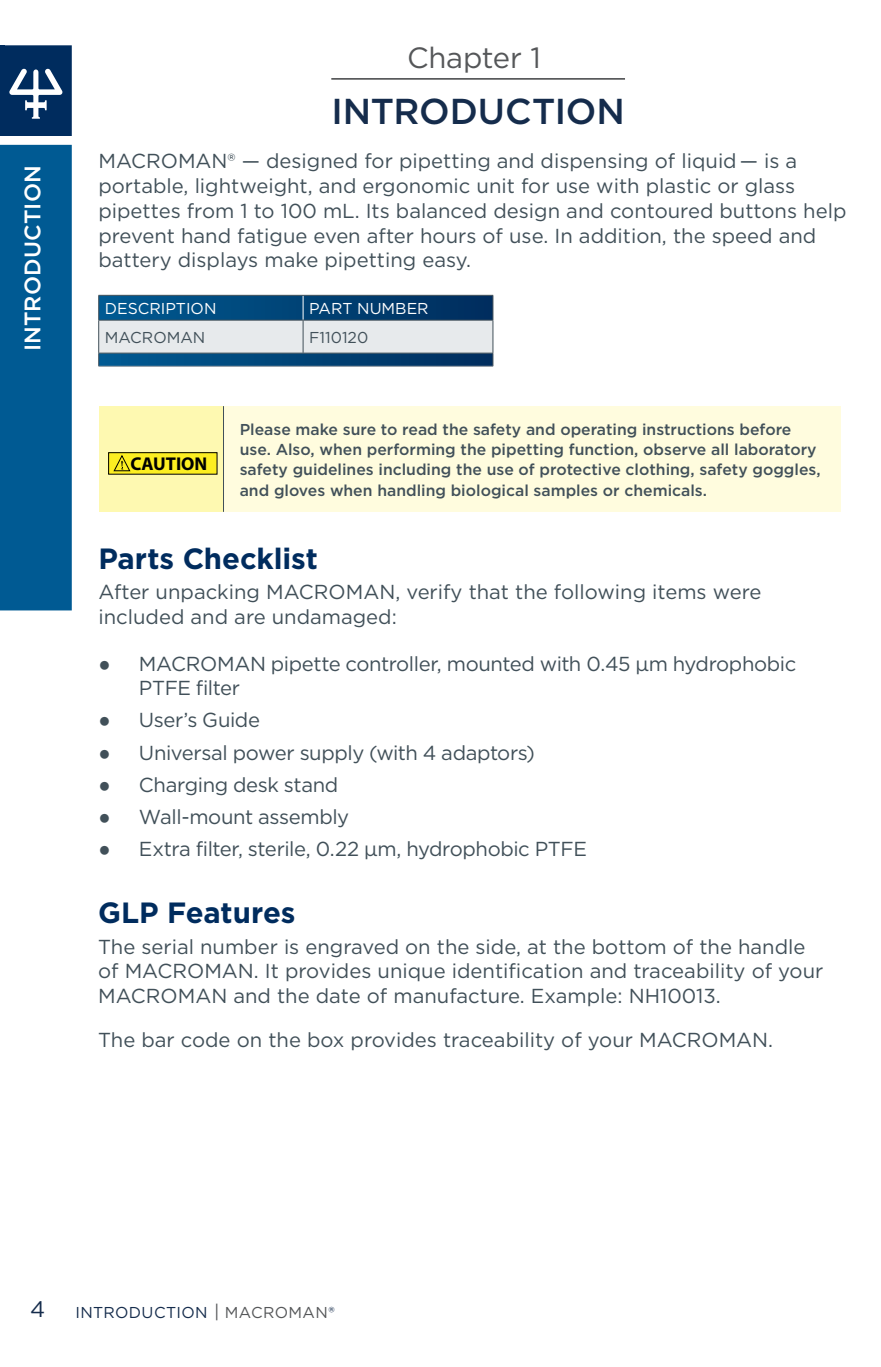
<style>
.page{position:relative;width:881px;height:1367px;background:#fff}
.page>*{position:absolute;margin:0;border:0;box-sizing:border-box;transform-origin:0 0}
.Chapter_Title{font:500 36px "Gotham";letter-spacing:-.005em;color:#152c4c}
.Body_Text{font:700 29.25px "Gotham";letter-spacing:-.005em;color:#002c5e}
.t1{font:29.25px "Gotham";letter-spacing:-.01em;color:#555759}
.Blue_Tab_Left{font:500 22.5px "Gotham";letter-spacing:.01em;color:#fff}
.t2{font:22.5px "Gotham";color:#152c4c}
.t3{font:20.25px/24.8px "Gotham";color:#415059}
.t4{font:20.25px/24.3px "Gotham";letter-spacing:-.02em;color:#415059}
.t5{font:700 18.45px "Myriad Pro";color:#000}
.Warning{font:500 15.75px/20.2px "Gotham";color:#415059}
.t6{font:15.75px "Gotham";letter-spacing:.02em;color:#152c4c}
.t7{font:15.75px "Gotham";color:#fff}
.t8{font:15.75px "Gotham";color:#415059}
.s1{font-family:"Times New Roman"}
.s2{font-size:18px;color:#555759}
.s3{color:#555759}
</style>
<div class="page">
<svg style="left:0;top:45px;width:72px;height:91px;background:#234974"></svg>
<div style="left:0;top:145px;width:72px;height:465px;background:#005a93"></div>
<hr style="left:331px;top:78px;width:294px;height:2px;background:#555759">
<svg style="left:98px;top:295px;width:396px;height:71px;background:#6b8faa"></svg>
<hr style="left:98px;top:320px;width:1px;height:33px;background:#415059">
<hr style="left:493px;top:320px;width:1px;height:33px;background:#415059">
<hr style="left:98px;top:366px;width:205px;height:1px;background:#8e969e">
<hr style="left:303px;top:366px;width:190px;height:1px;background:#8e969e">
<div style="left:99px;top:406px;width:124px;height:106px;background:#fef9b1"></div>
<div style="left:223px;top:406px;width:618px;height:106px;background:#fffcde"></div>
<hr style="left:223px;top:406px;width:1px;height:106px;background:#415059">
<div style="left:109px;top:453px;width:108px;height:21px;background:#fcee21"></div>
<div style="left:108px;top:452px;width:109px;height:23px;border:1px solid #000"></div>
<svg style="left:114px;top:455px;width:16px;height:16px"></svg>
<p class="Blue_Tab_Left" style="left:18px;top:351px;width:188px;rotate:-90deg">INTRODUCTION</p>
<p class="t1" style="left:407px;top:39px;width:135px">Chapter 1</p>
<p class="Chapter_Title" style="left:331px;top:88px;width:295px">INTRODUCTION</p>
<p class="t3" style="left:98px;top:148px;width:749px">MACROMAN® — designed for pipetting and dispensing of liquid— is a portable, lightweight, and ergonomic unit for use with plastic or glass pipettes from 1 to 100 mL. Its balanced design and contoured buttons help prevent hand fatigue even after hours of use. In addition, the speed and battery displays make pipetting easy.</p>
<p class="t7" style="left:105px;top:298px;width:113px">DESCRIPTION</p>
<p class="t7" style="left:309px;top:298px;width:121px">PART NUMBER</p>
<p class="t8" style="left:105px;top:327px;width:102px">MACROMAN</p>
<p class="t8" style="left:309px;top:327px;width:61px">F110120</p>
<p class="t5" style="left:130px;top:452px;width:78px">CAUTION</p>
<p class="Warning" style="left:240px;top:419px;width:582px">Please make sure to read the safety and operating instructions before use. Also, when performing the pipetting function, observe all laboratory safety guidelines including the use of protective clothing, safety goggles, and gloves when handling biological samples or chemicals.</p>
<p class="Body_Text" style="left:98px;top:539px;width:221px">Parts Checklist</p>
<p class="t3" style="left:98px;top:579px;width:664px">After unpacking MACROMAN, verify that the following items were included and are undamaged:</p>
<p class="t4" style="left:139px;top:651px;width:659px;text-indent:-40px"><span class="s1">●</span> MACROMAN pipette controller, mounted with 0.45 µm hydrophobic<br>PTFE filter</p>
<p class="t4" style="left:98px;top:707px;width:163px"><span class="s1">●</span> User’s Guide</p>
<p class="t4" style="left:98px;top:740px;width:438px"><span class="s1">●</span> Universal power supply (with 4 adaptors)</p>
<p class="t4" style="left:98px;top:772px;width:241px"><span class="s1">●</span> Charging desk stand</p>
<p class="t4" style="left:98px;top:804px;width:252px"><span class="s1">●</span> Wall-mount assembly</p>
<p class="t4" style="left:98px;top:837px;width:490px"><span class="s1">●</span> Extra filter, sterile, 0.22 µm, hydrophobic PTFE</p>
<p class="Body_Text" style="left:98px;top:893px;width:199px">GLP Features</p>
<p class="t3" style="left:98px;top:934px;width:727px">The serial number is engraved on the side, at the bottom of the handle of MACROMAN. It provides unique identification and traceability of your<br>MACROMAN and the date of manufacture. Example: NH10013.</p>
<p class="t3" style="left:98px;top:1027px;width:677px">The bar code on the box provides traceability of your MACROMAN.</p>
<p class="t2" style="left:30px;top:1294px;width:17px">4</p>
<p class="t6" style="left:75px;top:1302px;width:261px">INTRODUCTION <span class="s2">|</span> <span class="s3">MACROMAN</span>®</p>
</div>
